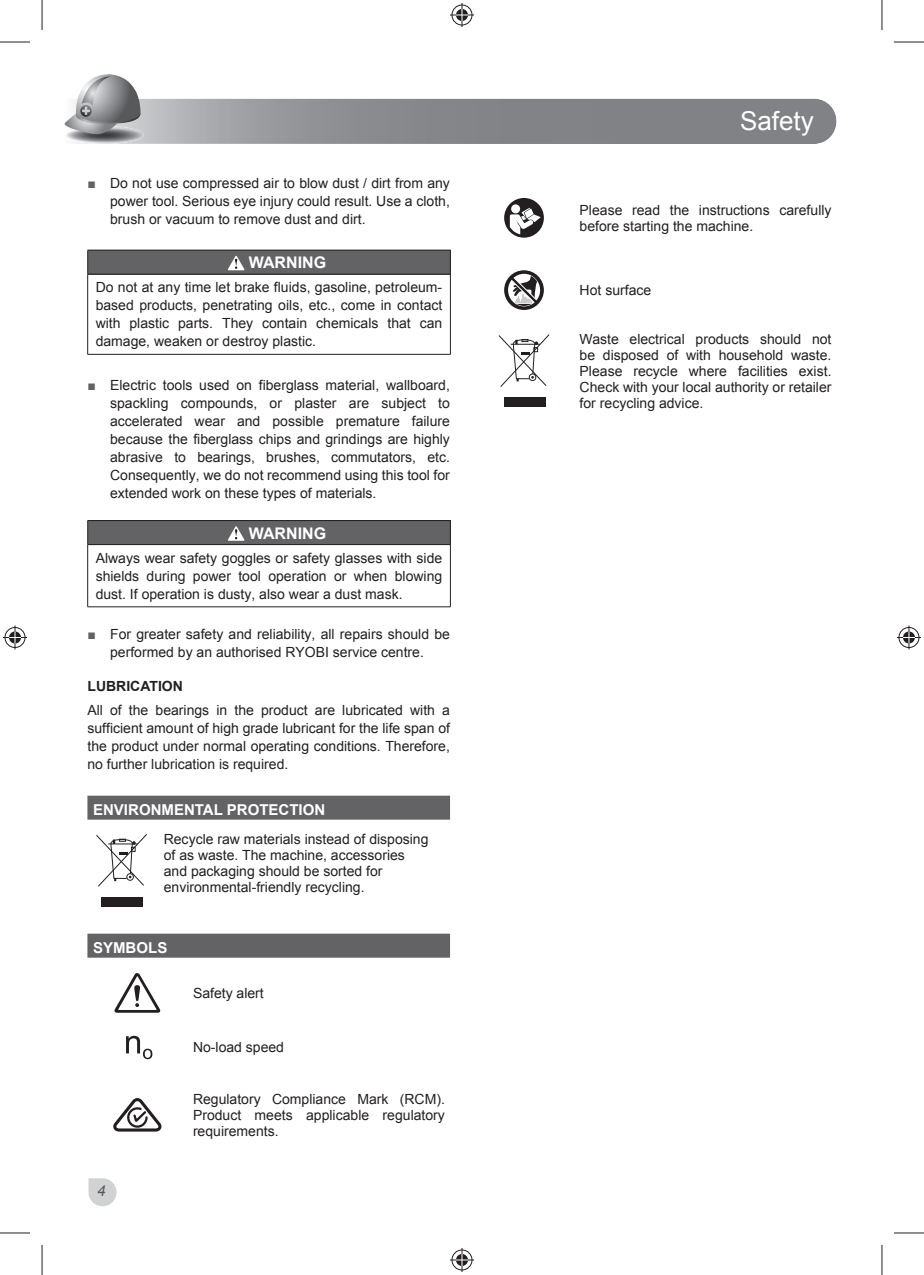
<style>
.page{position:relative;width:924px;height:1275px;background:#fff}
.page>*{position:absolute;margin:0;border:0;box-sizing:border-box;transform-origin:0 0}
.t1{font:26px "Arial";color:#fff}
.t2{font:700 16px "Arial";color:#fff}
.t3{font:700 15px "Arial";color:#fff}
.t4{font:italic 15px "Arial";color:#57585a}
.t5{font:14px/18px "Arial";color:#231f20;text-align:justify}
.t6{font:700 14px "Arial";color:#231f20}
</style>
<div class="page">
<img style="left:64px;top:126px;width:80px;height:18px;border-radius:50%">
<svg style="left:64px;top:74px;width:76px;height:62px"></svg>
<div style="left:87px;top:795px;width:363px;height:24px;background:#636366"></div>
<div style="left:87px;top:933px;width:363px;height:24px;background:#636366"></div>
<div style="left:88px;top:250px;width:362px;height:24px;background:#636366"></div>
<hr style="left:87px;top:274px;width:1px;height:80px;background:#231f20">
<hr style="left:450px;top:274px;width:1px;height:80px;background:#231f20">
<hr style="left:87px;top:354px;width:363px;height:1px;background:#231f20">
<svg style="left:87px;top:251px;width:1px;height:23px"></svg>
<svg style="left:450px;top:250px;width:1px;height:24px"></svg>
<hr style="left:87px;top:250px;width:363px;height:1px;background:#231f20">
<hr style="left:87px;top:274px;width:363px;height:1px;background:#231f20">
<svg style="left:228px;top:256px;width:16px;height:14px"></svg>
<div style="left:88px;top:520px;width:362px;height:24px;background:#636366"></div>
<hr style="left:87px;top:545px;width:1px;height:61px;background:#231f20">
<hr style="left:450px;top:545px;width:1px;height:61px;background:#231f20">
<hr style="left:87px;top:606px;width:363px;height:1px;background:#231f20">
<svg style="left:87px;top:521px;width:1px;height:23px"></svg>
<svg style="left:450px;top:521px;width:1px;height:23px"></svg>
<hr style="left:87px;top:520px;width:363px;height:1px;background:#231f20">
<hr style="left:87px;top:544px;width:363px;height:1px;background:#231f20">
<svg style="left:228px;top:526px;width:16px;height:15px"></svg>
<svg style="left:96px;top:834px;width:51px;height:53px"></svg>
<div style="left:101px;top:897px;width:42px;height:9px;background:#231f20"></div>
<svg style="left:114px;top:973px;width:47px;height:39px"></svg>
<svg style="left:126px;top:1035px;width:26px;height:24px"></svg>
<svg style="left:88px;top:1098px;width:74px;height:109px"></svg>
<svg style="left:504px;top:198px;width:39px;height:40px"></svg>
<div style="left:503px;top:270px;width:41px;height:40px;border:1px solid #fff;border-radius:50%"></div>
<svg style="left:504px;top:270px;width:39px;height:40px"></svg>
<svg style="left:498px;top:334px;width:51px;height:53px"></svg>
<div style="left:503px;top:397px;width:42px;height:10px;background:#231f20"></div>
<hr style="left:0;top:42px;width:30px;height:1px;background:#231f20">
<hr style="left:893px;top:42px;width:30px;height:1px;background:#231f20">
<hr style="left:0;top:1232px;width:30px;height:1px;background:#231f20">
<hr style="left:893px;top:1232px;width:30px;height:1px;background:#231f20">
<hr style="left:42px;top:0;width:1px;height:30px;background:#231f20">
<hr style="left:42px;top:1245px;width:1px;height:30px;background:#231f20">
<hr style="left:881px;top:0;width:1px;height:30px;background:#231f20">
<hr style="left:881px;top:1245px;width:1px;height:30px;background:#231f20">
<svg style="left:450px;top:3px;width:24px;height:24px"></svg>
<svg style="left:450px;top:1248px;width:24px;height:24px"></svg>
<svg style="left:3px;top:625px;width:24px;height:24px"></svg>
<svg style="left:897px;top:625px;width:23px;height:24px"></svg>
<p class="t5" style="left:110px;top:174px;width:341px">Do not use compressed air to blow dust / dirt from any power tool. Serious eye injury could result. Use a cloth, brush or vacuum to remove dust and dirt.</p>
<p class="t2" style="left:249px;top:254px;width:79px">WARNING</p>
<p class="t5" style="left:96px;top:278px;width:348px">Do not at any time let brake fluids, gasoline, petroleum&shy;based products, penetrating oils, etc., come in contact with plastic parts. They contain chemicals that can damage, weaken or destroy plastic.</p>
<p class="t5" style="left:110px;top:376px;width:341px">Electric tools used on fiberglass material, wallboard, spackling compounds, or plaster are subject to accelerated wear and possible premature failure because the fiberglass chips and grindings are highly abrasive to bearings, brushes, commutators, etc.<br>Consequently, we do not recommend using this tool for extended work on these types of materials.</p>
<p class="t2" style="left:249px;top:524px;width:79px">WARNING</p>
<p class="t5" style="left:96px;top:549px;width:348px">Always wear safety goggles or safety glasses with side shields during power tool operation or when blowing dust. If operation is dusty, also wear a dust mask.</p>
<p class="t5" style="left:110px;top:625px;width:341px">For greater safety and reliability, all repairs should be performed by an authorised RYOBI service centre.</p>
<p class="t6" style="left:87px;top:678px;width:97px">LUBRICATION</p>
<p class="t5" style="left:87px;top:701px;width:364px">All of the bearings in the product are lubricated with a sufficient amount of high grade lubricant for the life span of the product under normal operating conditions. Therefore, no further lubrication is required.</p>
<p class="t3" style="left:93px;top:801px;width:233px">ENVIRONMENTAL PROTECTION</p>
<p class="t5" style="left:164px;top:831px;width:266px;line-height:16px;text-align:left">Recycle raw materials instead of disposing of as waste. The machine, accessories and packaging should be sorted for environmental-friendly recycling.</p>
<p class="t3" style="left:93px;top:939px;width:76px">SYMBOLS</p>
<p class="t4" style="left:97px;top:1182px;width:10px">4</p>
<p class="t5" style="left:193px;top:984px;width:72px">Safety alert</p>
<p class="t5" style="left:193px;top:1038px;width:93px">No-load speed</p>
<p class="t5" style="left:193px;top:1091px;width:253px;line-height:16px">Regulatory Compliance Mark (RCM).<br>Product meets applicable regulatory requirements.</p>
<h1 class="t1" style="left:739px;top:107px;width:75px">Safety</h1>
<p class="t5" style="left:579px;top:202px;width:253px;line-height:16px">Please read the instructions carefully before starting the machine.</p>
<p class="t5" style="left:579px;top:281px;width:73px">Hot surface</p>
<p class="t5" style="left:579px;top:331px;width:253px;line-height:16px">Waste electrical products should not be disposed of with household waste.<br>Please recycle where facilities exist.<br>Check with your local authority or retailer for recycling advice.</p>
</div>
